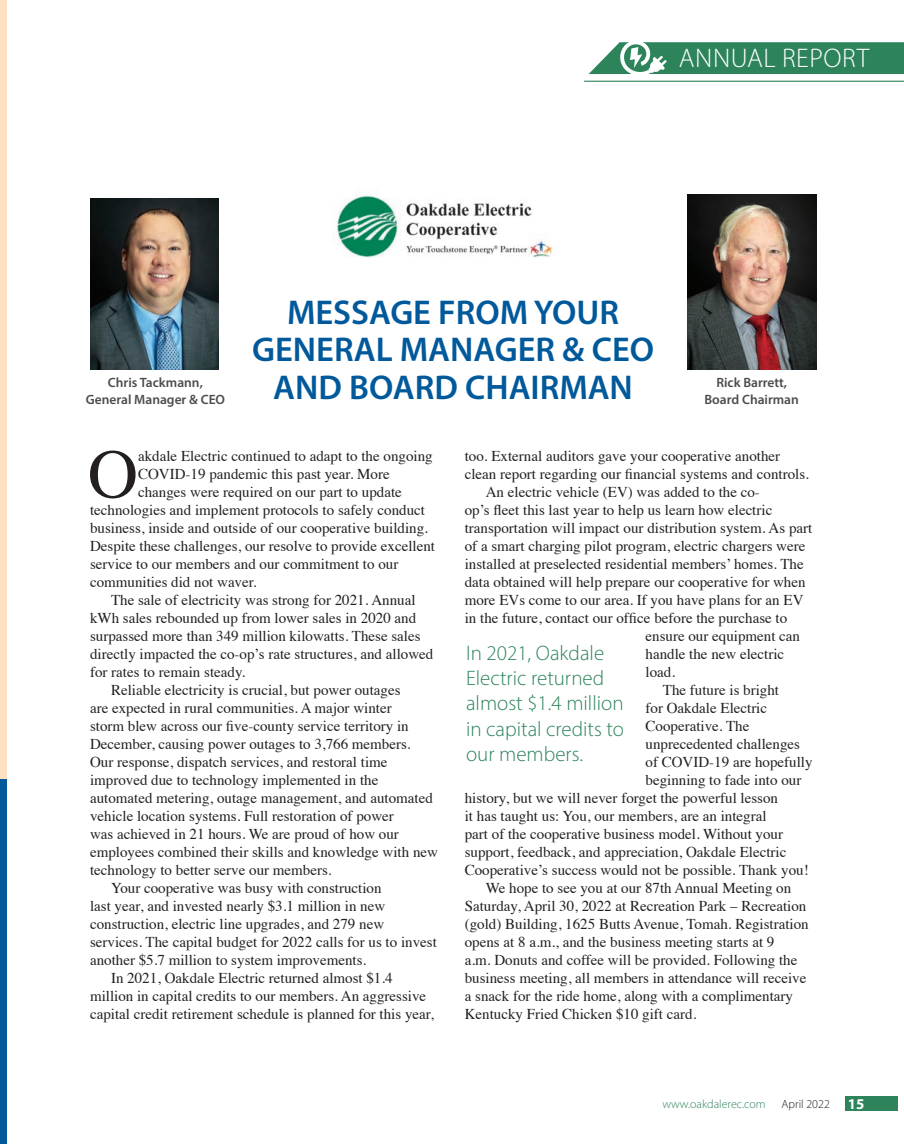
<style>
.page{position:relative;width:904px;height:1144px;background:#fff}
.page>*{position:absolute;margin:0;border:0;box-sizing:border-box;transform-origin:0 0}
.t1{font:69.45px "Times";color:#231f20}
.t2{font:600 34.5px/37.5px "Myriad Pro";color:#00599b;text-align:center}
.t3{font:300 27px "Myriad Pro";letter-spacing:.02em;color:#fff}
.t4{font:300 21px/25.2px "Myriad Pro";color:#2d845b}
.t5{font:15px "Times";color:#231f20}
.t6{font:600 13.5px/16.5px "Myriad Pro";color:#4b4c4d;text-align:center}
.t7{font:300 12px "Myriad Pro";color:#2d845b}
.t8{font:300 12px "Myriad Pro";color:#231f20}
.s1{font-weight:700;font-size:15px;color:#fff}
</style>
<div class="page">
<div style="left:0;top:0;width:6px;height:780px;background:#fee0c2"></div>
<img style="left:90px;top:198px;width:129px;height:171px">
<img style="left:337px;top:194px;width:218px;height:64px">
<hr style="left:584px;top:81px;width:320px;height:1px;background:#2d845b">
<svg style="left:588px;top:42px;width:316px;height:33px;background:#4b9572"></svg>
<div style="left:845px;top:1096px;width:52px;height:15px;background:#2d845b"></div>
<img style="left:687px;top:195px;width:129px;height:174px">
<div style="left:0;top:780px;width:6px;height:364px;background:#00599b"></div>
<h3 class="t3" style="left:679px;top:42px;width:192px">ANNUAL REPORT</h3>
<p class="t6" style="left:86px;top:374px;width:141px">Chris Tackmann,<br>General Manager &amp; CEO</p>
<h2 class="t2" style="left:252px;top:292px;width:403px">MESSAGE FROM YOUR<br>GENERAL MANAGER &amp; CEO<br>AND BOARD CHAIRMAN</h2>
<p class="t6" style="left:704px;top:374px;width:96px">Rick Barrett,<br>Board Chairman</p>
<h1 class="t1" style="left:88px;top:409px;width:52px">O</h1>
<p class="t5" style="left:138px;top:442px;width:296px">akdale Electric continued to adapt to the ongoing</p>
<p class="t5" style="left:138px;top:460px;width:253px">COVID-19 pandemic this past year. More</p>
<p class="t5" style="left:138px;top:478px;width:265px">changes were required on our part to update</p>
<p class="t5" style="left:90px;top:496px;width:336px">technologies and implement protocols to safely conduct</p>
<p class="t5" style="left:90px;top:514px;width:339px">business, inside and outside of our cooperative building.</p>
<p class="t5" style="left:90px;top:532px;width:346px">Despite these challenges, our resolve to provide excellent</p>
<p class="t5" style="left:90px;top:550px;width:310px">service to our members and our commitment to our</p>
<p class="t5" style="left:90px;top:568px;width:168px">communities did not waver.</p>
<p class="t5" style="left:111px;top:586px;width:306px">The sale of electricity was strong for 2021. Annual</p>
<p class="t5" style="left:90px;top:604px;width:328px">kWh sales rebounded up from lower sales in 2020 and</p>
<p class="t5" style="left:90px;top:622px;width:332px">surpassed more than 349 million kilowatts. These sales</p>
<p class="t5" style="left:90px;top:640px;width:345px">directly impacted the co-op’s rate structures, and allowed</p>
<p class="t5" style="left:90px;top:658px;width:157px">for rates to remain steady.</p>
<p class="t5" style="left:111px;top:676px;width:291px">Reliable electricity is crucial, but power outages</p>
<p class="t5" style="left:90px;top:694px;width:303px">are expected in rural communities. A major winter</p>
<p class="t5" style="left:90px;top:712px;width:320px">storm blew across our five-county service territory in</p>
<p class="t5" style="left:90px;top:730px;width:322px">December, causing power outages to 3,766 members.</p>
<p class="t5" style="left:90px;top:748px;width:299px">Our response, dispatch services, and restoral time</p>
<p class="t5" style="left:90px;top:766px;width:290px">improved due to technology implemented in the</p>
<p class="t5" style="left:90px;top:784px;width:344px">automated metering, outage management, and automated</p>
<p class="t5" style="left:90px;top:802px;width:305px">vehicle location systems. Full restoration of power</p>
<p class="t5" style="left:90px;top:820px;width:310px">was achieved in 21 hours. We are proud of how our</p>
<p class="t5" style="left:90px;top:838px;width:349px">employees combined their skills and knowledge with new</p>
<p class="t5" style="left:90px;top:856px;width:243px">technology to better serve our members.</p>
<p class="t5" style="left:111px;top:874px;width:272px">Your cooperative was busy with construction</p>
<p class="t5" style="left:90px;top:892px;width:297px">last year, and invested nearly $3.1 million in new</p>
<p class="t5" style="left:90px;top:910px;width:296px">construction, electric line upgrades, and 279 new</p>
<p class="t5" style="left:90px;top:928px;width:348px">services. The capital budget for 2022 calls for us to invest</p>
<p class="t5" style="left:90px;top:946px;width:278px">another $5.7 million to system improvements.</p>
<p class="t5" style="left:111px;top:964px;width:283px">In 2021, Oakdale Electric returned almost $1.4</p>
<p class="t5" style="left:90px;top:982px;width:338px">million in capital credits to our members. An aggressive</p>
<p class="t5" style="left:90px;top:1000px;width:345px">capital credit retirement schedule is planned for this year,</p>
<p class="t5" style="left:465px;top:442px;width:317px">too. External auditors gave your cooperative another</p>
<p class="t5" style="left:465px;top:460px;width:346px">clean report regarding our financial systems and controls.</p>
<p class="t5" style="left:486px;top:478px;width:276px">An electric vehicle (EV) was added to the co-</p>
<p class="t5" style="left:465px;top:496px;width:309px">op’s fleet this last year to help us learn how electric</p>
<p class="t5" style="left:465px;top:514px;width:349px">transportation will impact our distribution system. As part</p>
<p class="t5" style="left:465px;top:532px;width:342px">of a smart charging pilot program, electric chargers were</p>
<p class="t5" style="left:465px;top:550px;width:340px">installed at preselected residential members’ homes. The</p>
<p class="t5" style="left:465px;top:568px;width:342px">data obtained will help prepare our cooperative for when</p>
<p class="t5" style="left:465px;top:586px;width:340px">more EVs come to our area. If you have plans for an EV</p>
<p class="t5" style="left:465px;top:604px;width:324px">in the future, contact our office before the purchase to</p>
<p class="t5" style="left:645px;top:622px;width:156px">ensure our equipment can</p>
<p class="t5" style="left:645px;top:640px;width:140px">handle the new electric</p>
<p class="t5" style="left:645px;top:658px;width:31px">load.</p>
<p class="t5" style="left:663px;top:676px;width:118px">The future is bright</p>
<p class="t5" style="left:645px;top:694px;width:123px">for Oakdale Electric</p>
<p class="t5" style="left:645px;top:712px;width:105px">Cooperative. The</p>
<p class="t5" style="left:645px;top:730px;width:156px">unprecedented challenges</p>
<p class="t5" style="left:645px;top:748px;width:169px">of COVID-19 are hopefully</p>
<p class="t5" style="left:645px;top:766px;width:157px">beginning to fade into our</p>
<p class="t5" style="left:465px;top:784px;width:315px">history, but we will never forget the powerful lesson</p>
<p class="t5" style="left:465px;top:802px;width:303px">it has taught us: You, our members, are an integral</p>
<p class="t5" style="left:465px;top:820px;width:320px">part of the cooperative business model. Without your</p>
<p class="t5" style="left:465px;top:838px;width:323px">support, feedback, and appreciation, Oakdale Electric</p>
<p class="t5" style="left:465px;top:856px;width:345px">Cooperative’s success would not be possible. Thank you!</p>
<p class="t5" style="left:486px;top:874px;width:307px">We hope to see you at our 87th Annual Meeting on</p>
<p class="t5" style="left:465px;top:892px;width:343px">Saturday, April 30, 2022 at Recreation Park – Recreation</p>
<p class="t5" style="left:465px;top:910px;width:345px">(gold) Building, 1625 Butts Avenue, Tomah. Registration</p>
<p class="t5" style="left:465px;top:928px;width:311px">opens at 8 a.m., and the business meeting starts at 9</p>
<p class="t5" style="left:465px;top:946px;width:334px">a.m. Donuts and coffee will be provided. Following the</p>
<p class="t5" style="left:465px;top:964px;width:343px">business meeting, all members in attendance will receive</p>
<p class="t5" style="left:465px;top:982px;width:330px">a snack for the ride home, along with a complimentary</p>
<p class="t5" style="left:465px;top:1000px;width:233px">Kentucky Fried Chicken $10 gift card.</p>
<h3 class="t4" style="left:466px;top:640px;width:159px">In 2021, Oakdale<br>Electric returned almost $1.4 million in capital credits to our members.</h3>
<p class="t7" style="left:662px;top:1096px;width:105px">www.oakdalerec.com</p>
<p class="t8" style="left:781px;top:1096px;width:85px">April 2022 <span class="s1">15</span></p>
</div>
